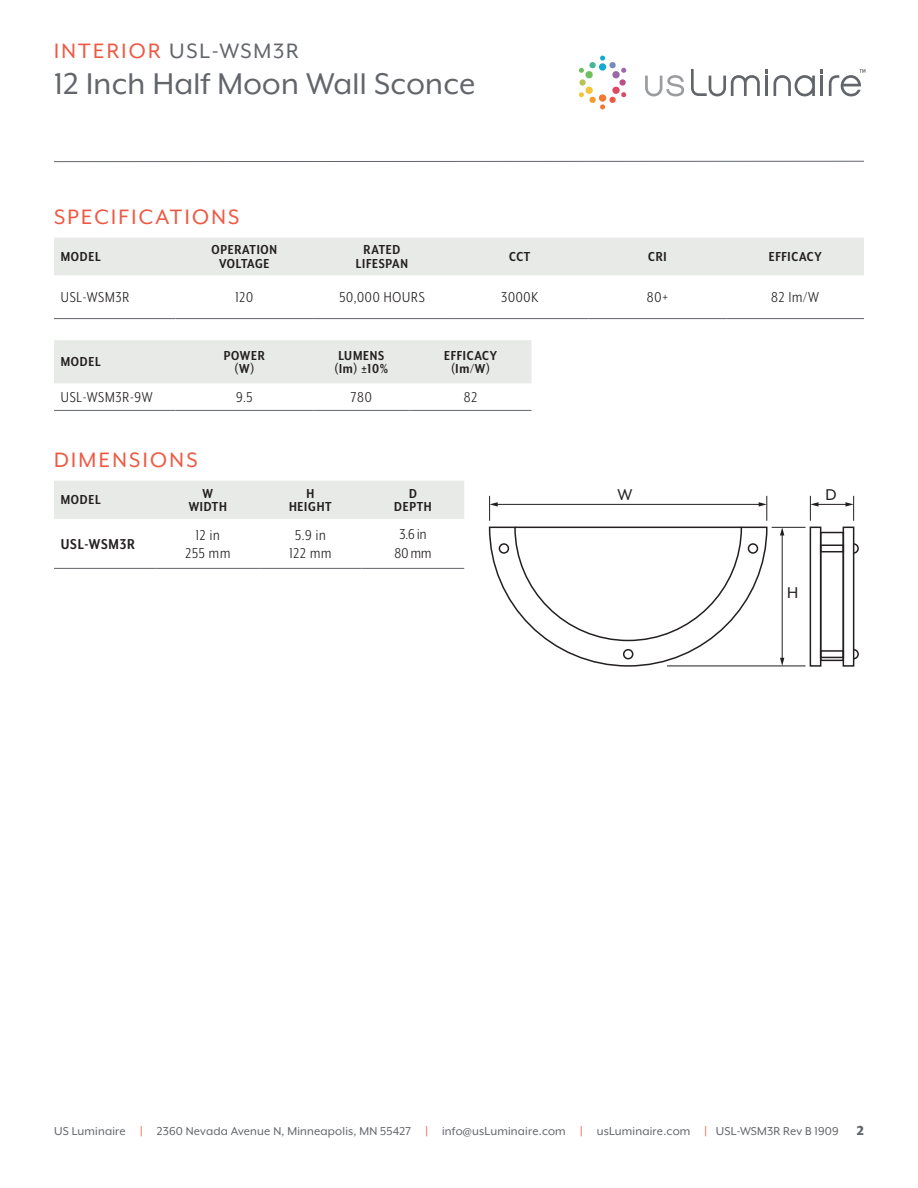
<style>
.page{position:relative;width:918px;height:1188px;background:#fff}
.page>*{position:absolute;margin:0;border:0;box-sizing:border-box;transform-origin:0 0}
.t1{font:34.5px "Mr Eaves XL Mod OT";letter-spacing:.01em;color:#62656a}
.Head_Orange{font:24px "Mr Eaves XL Mod OT";letter-spacing:.1em;color:#ee5943}
.t2{font:24px "Mr Eaves XL Mod OT";letter-spacing:.1em;color:#62656a}
.t3{font:18px "Mr Eaves XL Mod OT";color:#231f20}
.T1_c_l_c{font:16.5px "Mr Eaves XL Mod Nar OT";letter-spacing:.05em;color:#231f20}
.T3_C{font:16.5px "Mr Eaves XL Mod Nar OT";letter-spacing:.05em;color:#231f20}
.T2_L{font:16.5px "Mr Eaves XL Mod Nar OT";letter-spacing:.05em;color:#231f20}
.T4_L_BOLD{font:700 16.5px "Mr Eaves XL Mod Nar OT";letter-spacing:.05em;color:#231f20}
.T6_HEAD_C{font:700 15px/13.5px "Mr Eaves XL Mod Nar OT";letter-spacing:.05em;color:#231f20;text-align:center}
.T5_HEAD_L{font:700 15px "Mr Eaves XL Mod Nar OT";letter-spacing:.05em;color:#231f20}
.t4{font:13.2px "Mr Eaves XL Mod OT";letter-spacing:.015em;color:#62656a}
.s1{color:#ee5943}
.s2{font-weight:800;color:#ee5943}
.s3{font-weight:800;font-size:15px}
</style>
<div class="page">
<svg style="left:579px;top:79px;width:7px;height:7px"></svg>
<svg style="left:619px;top:79px;width:7px;height:7px"></svg>
<svg style="left:579px;top:86px;width:48px;height:23px"></svg>
<svg style="left:579px;top:56px;width:48px;height:23px"></svg>
<svg style="left:645px;top:75px;width:39px;height:21px"></svg>
<svg style="left:774px;top:75px;width:41px;height:21px"></svg>
<hr style="left:821px;top:76px;width:2px;height:20px;background:#62656a">
<svg style="left:691px;top:69px;width:77px;height:27px"></svg>
<svg style="left:829px;top:69px;width:36px;height:27px"></svg>
<hr style="left:54px;top:161px;width:810px;height:1px;background:#62656a">
<div style="left:54px;top:238px;width:810px;height:37px;background:#e8eae8"></div>
<hr style="left:54px;top:318px;width:122px;height:1px;background:#62656a">
<hr style="left:176px;top:318px;width:137px;height:1px;background:#62656a">
<hr style="left:313px;top:318px;width:138px;height:1px;background:#62656a">
<hr style="left:451px;top:318px;width:138px;height:1px;background:#62656a">
<hr style="left:589px;top:318px;width:137px;height:1px;background:#62656a">
<hr style="left:726px;top:318px;width:138px;height:1px;background:#62656a">
<div style="left:54px;top:340px;width:478px;height:43px;background:#e8eae8"></div>
<hr style="left:54px;top:410px;width:122px;height:1px;background:#62656a">
<hr style="left:176px;top:410px;width:137px;height:1px;background:#62656a">
<hr style="left:410px;top:410px;width:122px;height:1px;background:#62656a">
<hr style="left:313px;top:410px;width:97px;height:1px;background:#62656a">
<div style="left:54px;top:481px;width:410px;height:38px;background:#e8eae8"></div>
<hr style="left:54px;top:568px;width:103px;height:1px;background:#62656a">
<hr style="left:157px;top:568px;width:102px;height:1px;background:#62656a">
<hr style="left:259px;top:568px;width:103px;height:1px;background:#62656a">
<hr style="left:362px;top:568px;width:102px;height:1px;background:#62656a">
<div style="left:810px;top:527px;width:11px;height:140px;border:2px solid #231f20"></div>
<div style="left:820px;top:532px;width:24px;height:129px;border:2px solid #231f20"></div>
<div style="left:843px;top:527px;width:11px;height:140px;border:2px solid #231f20"></div>
<svg style="left:488px;top:496px;width:280px;height:171px"></svg>
<hr style="left:817px;top:504px;width:30px;height:1px;background:#231f20">
<svg style="left:810px;top:496px;width:9px;height:25px"></svg>
<svg style="left:846px;top:496px;width:8px;height:25px"></svg>
<hr style="left:772px;top:527px;width:34px;height:1px;background:#231f20">
<hr style="left:667px;top:666px;width:139px;height:1px;background:#231f20">
<hr style="left:782px;top:534px;width:1px;height:125px;background:#231f20">
<svg style="left:780px;top:527px;width:4px;height:8px"></svg>
<svg style="left:780px;top:658px;width:4px;height:8px"></svg>
<div style="left:499px;top:543px;width:10px;height:11px;border:2px solid #231f20;border-radius:50%"></div>
<div style="left:748px;top:543px;width:10px;height:11px;border:2px solid #231f20;border-radius:50%"></div>
<div style="left:623px;top:649px;width:10px;height:10px;border:2px solid #231f20;border-radius:50%"></div>
<svg style="left:852px;top:542px;width:7px;height:12px"></svg>
<svg style="left:852px;top:648px;width:7px;height:12px"></svg>
<div style="left:820px;top:544px;width:24px;height:8px;border:2px solid #231f20"></div>
<div style="left:820px;top:650px;width:24px;height:8px;border:2px solid #231f20"></div>
<h2 class="t2" style="left:54px;top:37px;width:246px"><span class="s1">INTERIOR</span> USL-WSM3R</h2>
<h1 class="t1" style="left:54px;top:65px;width:423px">12 Inch Half Moon Wall Sconce</h1>
<p class="Head_Orange" style="left:54px;top:204px;width:187px">SPECIFICATIONS</p>
<p class="T5_HEAD_L" style="left:61px;top:249px;width:41px">MODEL</p>
<p class="T6_HEAD_C" style="left:212px;top:243px;width:67px">OPERATION<br>VOLTAGE</p>
<p class="T6_HEAD_C" style="left:356px;top:243px;width:54px">RATED<br>LIFESPAN</p>
<p class="T6_HEAD_C" style="left:509px;top:250px;width:23px">CCT</p>
<p class="T6_HEAD_C" style="left:648px;top:250px;width:20px">CRI</p>
<p class="T6_HEAD_C" style="left:769px;top:250px;width:54px">EFFICACY</p>
<p class="T2_L" style="left:61px;top:289px;width:70px">USL-WSM3R</p>
<p class="T3_C" style="left:235px;top:289px;width:19px">120</p>
<p class="T3_C" style="left:339px;top:289px;width:87px">50,000 HOURS</p>
<p class="T3_C" style="left:501px;top:289px;width:39px">3000K</p>
<p class="T3_C" style="left:647px;top:289px;width:23px">80+</p>
<p class="T1_c_l_c" style="left:771px;top:289px;width:49px">82 lm/W</p>
<p class="T5_HEAD_L" style="left:61px;top:354px;width:41px">MODEL</p>
<p class="T6_HEAD_C" style="left:224px;top:348px;width:43px">POWER</p>
<p class="T6_HEAD_C" style="left:234px;top:362px;width:21px">(W)</p>
<p class="T6_HEAD_C" style="left:338px;top:348px;width:47px">LUMENS</p>
<p class="T6_HEAD_C" style="left:335px;top:362px;width:55px">(lm) ±10%</p>
<p class="T6_HEAD_C" style="left:444px;top:348px;width:54px">EFFICACY</p>
<p class="T6_HEAD_C" style="left:451px;top:362px;width:41px">(lm/W)</p>
<p class="T2_L" style="left:61px;top:389px;width:94px">USL-WSM3R-9W</p>
<p class="T1_c_l_c" style="left:236px;top:389px;width:18px">9.5</p>
<p class="T3_C" style="left:351px;top:389px;width:22px">780</p>
<p class="T3_C" style="left:464px;top:389px;width:15px">82</p>
<p class="Head_Orange" style="left:54px;top:447px;width:145px">DIMENSIONS</p>
<p class="T5_HEAD_L" style="left:61px;top:492px;width:41px">MODEL</p>
<p class="T6_HEAD_C" style="left:203px;top:486px;width:12px">W</p>
<p class="T6_HEAD_C" style="left:189px;top:500px;width:40px">WIDTH</p>
<p class="T4_L_BOLD" style="left:61px;top:535px;width:76px">USL-WSM3R</p>
<p class="T1_c_l_c" style="left:196px;top:526px;width:26px">12 in</p>
<p class="T1_c_l_c" style="left:185px;top:544px;width:46px">255 mm</p>
<p class="T6_HEAD_C" style="left:306px;top:486px;width:9px">H</p>
<p class="T6_HEAD_C" style="left:289px;top:500px;width:44px">HEIGHT</p>
<p class="T1_c_l_c" style="left:295px;top:526px;width:32px">5.9 in</p>
<p class="T1_c_l_c" style="left:289px;top:544px;width:43px">122 mm</p>
<p class="T6_HEAD_C" style="left:409px;top:486px;width:9px">D</p>
<p class="T6_HEAD_C" style="left:394px;top:500px;width:39px">DEPTH</p>
<p class="T1_c_l_c" style="left:399px;top:525px;width:29px">3.6 in</p>
<p class="T1_c_l_c" style="left:395px;top:545px;width:38px">80 mm</p>
<p class="t3" style="left:618px;top:485px;width:16px">W</p>
<p class="t3" style="left:825px;top:485px;width:13px">D</p>
<p class="t3" style="left:787px;top:583px;width:13px">H</p>
<p class="t4" style="left:54px;top:1123px;width:812px">US Luminaire <span class="s2">|</span> 2360 Nevada Avenue N, Minneapolis, MN 55427 <span class="s2">|</span> info@usLuminaire.com <span class="s2">|</span> usLuminaire.com <span class="s2">|</span> USL-WSM3R Rev B 1909 <span class="s3">2</span></p>
</div>
